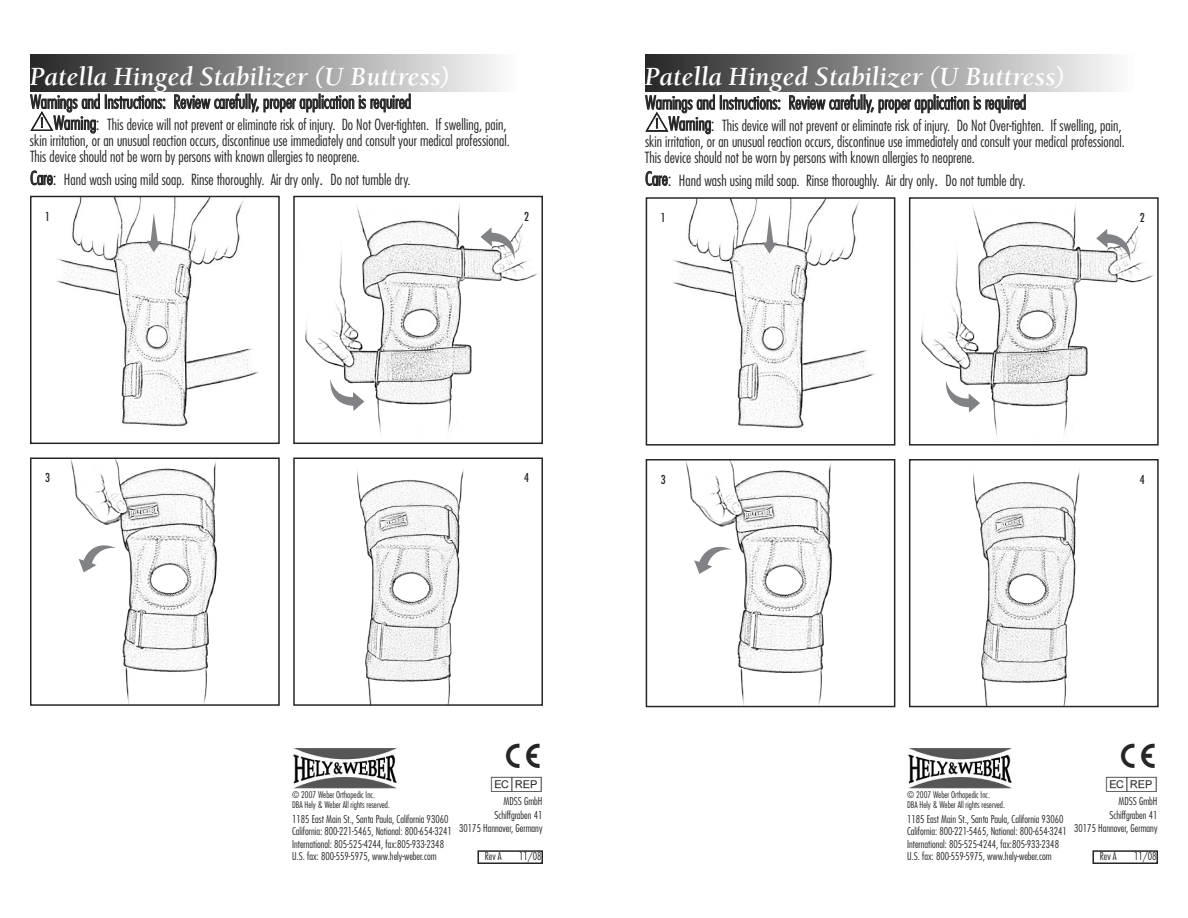
<style>
.page{position:relative;width:1188px;height:918px;background:#fff}
.page>*{position:absolute;margin:0;border:0;box-sizing:border-box;transform-origin:0 0}
.t1{font:36px "mdd en 980";color:#272627}
.t2{font:italic 700 27px "Berkeley";color:#fff}
.t3{font:27px "mdd en 980";color:#272627}
.t4{font:21px "mdd en 980";color:#272627}
.t5{font:300 condensed 18px "Futura LT";color:#272627}
.t6{font:300 condensed 15px/16.5px "Futura LT";color:#272627;text-align:right}
.t7{font:condensed 12px "Futura LT";color:#272627}
.t8{font:300 condensed 10.5px/12.6px "Futura LT";color:#272627}
.t9{font:300 condensed 9px/10.8px "Futura LT";color:#272627}
.s1{font-size:18px}
</style>
<div class="page">
<div style="left:30px;top:54px;width:487px;height:38px;background:linear-gradient(to right,#282627,#fdfdfd)"></div>
<img style="left:292px;top:748px;width:105px;height:40px">
<div style="left:477px;top:850px;width:66px;height:14px;border:2px solid #272627"></div>
<div style="left:645px;top:54px;width:488px;height:38px;background:linear-gradient(to right,#282627,#fcfcfc)"></div>
<img style="left:907px;top:748px;width:105px;height:40px">
<div style="left:1092px;top:850px;width:66px;height:14px;border:2px solid #272627"></div>
<img style="left:56px;top:199px;width:203px;height:228px">
<div style="left:30px;top:196px;width:250px;height:248px;border:2px solid #272627"></div>
<img style="left:305px;top:204px;width:233px;height:230px">
<div style="left:293px;top:196px;width:250px;height:248px;border:2px solid #272627"></div>
<img style="left:70px;top:460px;width:148px;height:243px">
<div style="left:30px;top:457px;width:250px;height:249px;border:2px solid #272627"></div>
<img style="left:357px;top:469px;width:107px;height:234px">
<div style="left:293px;top:457px;width:250px;height:249px;border:2px solid #272627"></div>
<svg style="left:147px;top:213px;width:14px;height:39px"></svg>
<svg style="left:480px;top:227px;width:36px;height:33px"></svg>
<div style="left:523px;top:209px;width:10px;height:17px;background:#fff"></div>
<svg style="left:329px;top:379px;width:35px;height:32px"></svg>
<svg style="left:70px;top:530px;width:50px;height:51px"></svg>
<img style="left:672px;top:200px;width:203px;height:229px">
<div style="left:646px;top:197px;width:249px;height:249px;border:2px solid #272627"></div>
<img style="left:921px;top:205px;width:233px;height:231px">
<div style="left:909px;top:197px;width:250px;height:249px;border:2px solid #272627"></div>
<img style="left:685px;top:462px;width:148px;height:242px">
<div style="left:646px;top:459px;width:249px;height:248px;border:2px solid #272627"></div>
<img style="left:973px;top:471px;width:107px;height:233px">
<div style="left:909px;top:459px;width:250px;height:248px;border:2px solid #272627"></div>
<svg style="left:762px;top:215px;width:15px;height:39px"></svg>
<svg style="left:1096px;top:229px;width:35px;height:32px"></svg>
<div style="left:1138px;top:211px;width:10px;height:16px;background:#fff"></div>
<svg style="left:945px;top:380px;width:35px;height:33px"></svg>
<svg style="left:685px;top:532px;width:51px;height:50px"></svg>
<h2 class="t2" style="left:30px;top:59px;width:422px">Patella Hinged Stabilizer (U Buttress)</h2>
<p class="t5" style="left:30px;top:91px;width:382px">Warnings and Instructions: Review carefully, proper applicat ion is required</p>
<p class="t6" style="left:30px;top:116px;width:481px"><span class="s1">Warning:</span> This device will not prevent or eliminate risk of injury. Do Not Over-tighten. If swelling, pain,<br>skin irritation, or an unusual reaction occurs, discontinue use immediately and consult your medical professional.</p>
<p class="t6" style="left:30px;top:171px;width:382px"><span class="s1">Care:</span> Hand wash using mild soap. Rinse thoroughly. Air dry only<span class="s1">.</span> Do not tumble dry.</p>
<h3 class="t4" style="left:31px;top:111px;width:24px">Y</h3>
<p class="t6" style="left:30px;top:149px;width:332px">This device should not be worn by persons with known allergies to neoprene.</p>
<h2 class="t2" style="left:645px;top:59px;width:422px">Patella Hinged Stabilizer (U Buttress)</h2>
<p class="t5" style="left:645px;top:92px;width:382px">Warnings and Instructions: Review carefully, proper applicat ion is required</p>
<p class="t6" style="left:645px;top:117px;width:481px"><span class="s1">Warning:</span> This device will not prevent or eliminate risk of injury. Do Not Over-tighten. If swelling, pain,<br>skin irritation, or an unusual reaction occurs, discontinue use immediately and consult your medical professional.</p>
<p class="t6" style="left:645px;top:172px;width:382px"><span class="s1">Care:</span> Hand wash using mild soap. Rinse thoroughly. Air dry only<span class="s1">.</span> Do not tumble dry.</p>
<h3 class="t4" style="left:646px;top:112px;width:24px">Y</h3>
<p class="t6" style="left:645px;top:149px;width:332px">This device should not be worn by persons with known allergies to neoprene.</p>
<p class="t7" style="left:45px;top:209px;width:6px">1</p>
<p class="t7" style="left:524px;top:209px;width:6px">2</p>
<p class="t7" style="left:661px;top:211px;width:6px">1</p>
<p class="t7" style="left:1140px;top:211px;width:6px">2</p>
<p class="t7" style="left:45px;top:471px;width:6px">3</p>
<p class="t7" style="left:524px;top:471px;width:6px">4</p>
<p class="t7" style="left:661px;top:472px;width:6px">3</p>
<p class="t7" style="left:1140px;top:472px;width:6px">4</p>
<p class="t9" style="left:292px;top:789px;width:99px">© 2007 Weber Orthopedic Inc.<br>DBA Hely &amp; Weber All rights reserved.</p>
<p class="t8" style="left:292px;top:812px;width:161px">1185 East Main St., Santa Paula, California 93060<br>California: 800-221-5465, National: 800-654-3241<br>International: 805-525-4244, fax:805-933-2348<br>U.S. fax: 800-559-5975, www.hely-weber.com</p>
<h2 class="t3" style="left:505px;top:743px;width:39px">C</h2>
<p class="t8" style="left:459px;top:795px;width:85px;line-height:13.5px;text-align:right">MDSS GmbH<br>Schiffgraben 41<br>30175 Hannover, Germany</p>
<p class="t8" style="left:485px;top:850px;width:18px">Rev A</p>
<p class="t8" style="left:519px;top:850px;width:24px">11/08</p>
<h1 class="t1" style="left:488px;top:759px;width:56px">P</h1>
<p class="t9" style="left:907px;top:789px;width:99px">© 2007 Weber Orthopedic Inc.<br>DBA Hely &amp; Weber All rights reserved.</p>
<p class="t8" style="left:907px;top:812px;width:161px">1185 East Main St., Santa Paula, California 93060<br>California: 800-221-5465, National: 800-654-3241<br>International: 805-525-4244, fax:805-933-2348<br>U.S. fax: 800-559-5975, www.hely-weber.com</p>
<h2 class="t3" style="left:1120px;top:743px;width:39px">C</h2>
<p class="t8" style="left:1074px;top:795px;width:85px;line-height:13.5px;text-align:right">MDSS GmbH<br>Schiffgraben 41<br>30175 Hannover, Germany</p>
<p class="t8" style="left:1100px;top:850px;width:18px">Rev A</p>
<p class="t8" style="left:1134px;top:850px;width:24px">11/08</p>
<h1 class="t1" style="left:1103px;top:759px;width:56px">P</h1>
</div>
